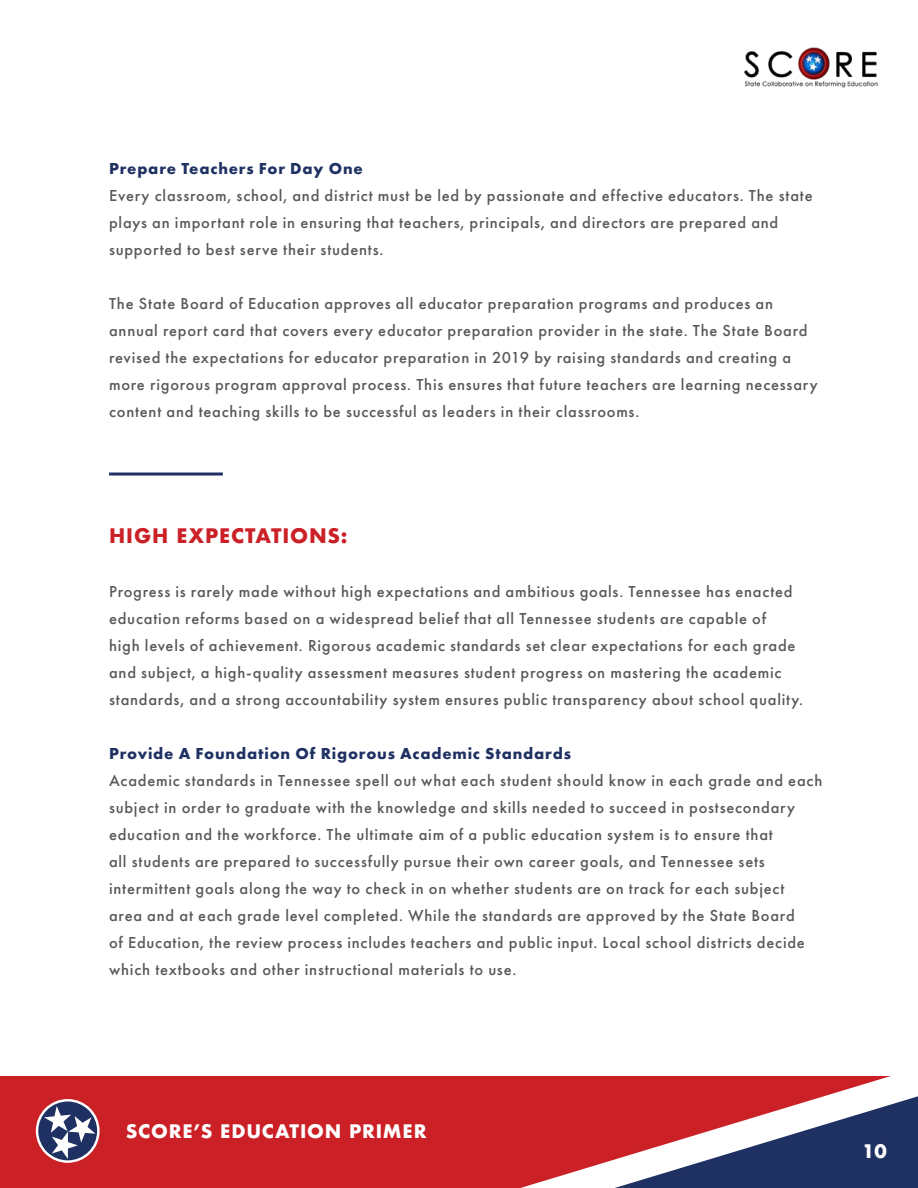
<style>
.page{position:relative;width:918px;height:1188px;background:#fff}
.page>*{position:absolute;margin:0;border:0;box-sizing:border-box;transform-origin:0 0}
.t1{font:700 19.5px "Futura";letter-spacing:.045em;color:#cc2027}
.t2{font:700 18.15px "Futura";letter-spacing:.04em;color:#fff}
.t3{font:500 16.5px/27px "Futura PT";letter-spacing:.045em;color:#58595b}
.t4{font:700 16.5px "Futura PT";letter-spacing:.05em;color:#1f3163}
</style>
<div class="page">
<div style="left:0;top:1076px;width:918px;height:112px;background:#cc2027"></div>
<svg style="left:520px;top:1076px;width:398px;height:112px"></svg>
<svg style="left:36px;top:1099px;width:64px;height:64px"></svg>
<img style="left:744px;top:47px;width:134px;height:41px">
<hr style="left:109px;top:473px;width:114px;height:3px;background:#1f3163">
<p class="t4" style="left:109px;top:158px;width:255px">Prepare Teachers For Day One</p>
<p class="t3" style="left:109px;top:182px;width:705px">Every classroom, school, and district must be led by passionate and effective educators. The state plays an important role in ensuring that teachers, principals, and directors are prepared and supported to best serve their students.</p>
<p class="t3" style="left:109px;top:290px;width:710px">The State Board of Education approves all educator preparation programs and produces an annual report card that covers every educator preparation provider in the state. The State Board revised the expectations for educator preparation in 2019 by raising standards and creating a more rigorous program approval process. This ensures that future teachers are learning necessary content and teaching skills to be successful as leaders in their classrooms.</p>
<p class="t1" style="left:109px;top:522px;width:240px">HIGH EXPECTATIONS:</p>
<p class="t3" style="left:109px;top:578px;width:696px">Progress is rarely made without high expectations and ambitious goals. Tennessee has enacted education reforms based on a widespread belief that all Tennessee students are capable of<br>high levels of achievement. Rigorous academic standards set clear expectations for each grade and subject, a high-quality assessment measures student progress on mastering the academic standards, and a strong accountability system ensures public transparency about school quality.</p>
<p class="t4" style="left:109px;top:743px;width:463px">Provide A Foundation Of Rigorous Academic Standards</p>
<p class="t3" style="left:109px;top:767px;width:715px">Academic standards in Tennessee spell out what each student should know in each grade and each subject in order to graduate with the knowledge and skills needed to succeed in postsecondary education and the workforce. The ultimate aim of a public education system is to ensure that<br>all students are prepared to successfully pursue their own career goals, and Tennessee sets intermittent goals along the way to check in on whether students are on track for each subject<br>area and at each grade level completed. While the standards are approved by the State Board<br>of Education, the review process includes teachers and public input. Local school districts decide which textbooks and other instructional materials to use.</p>
<p class="t2" style="left:126px;top:1118px;width:302px">SCORE’S EDUCATION PRIMER</p>
<p class="t2" style="left:862px;top:1138px;width:26px">10</p>
</div>
